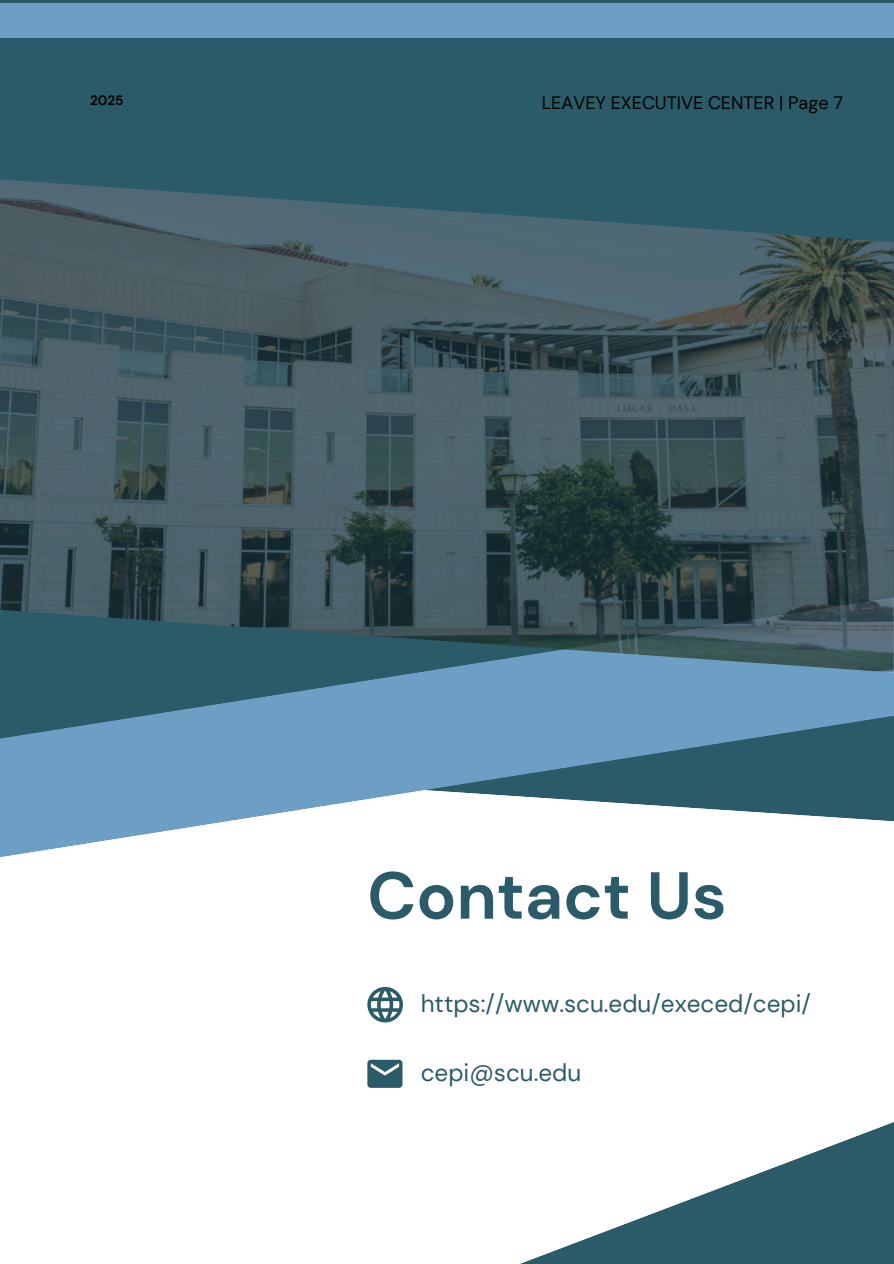
<style>
.page{position:relative;width:894px;height:1264px;background:#fff}
.page>*{position:absolute;margin:0;border:0;box-sizing:border-box;transform-origin:0 0}
.t1{font:700 66.3px "DM Sans";color:#2b5b69}
.t2{font:24.15px "DM Sans";color:#2b5b69}
.t3{font:18px "DM Sans";color:#000}
.t4{font:700 13.5px "DM Sans";color:#000001}
</style>
<div class="page">
<div style="left:0;top:0;width:893px;height:179px;background:#2b5b69"></div>
<svg style="left:367px;top:986px;width:526px;height:277px"></svg>
<div style="left:0;top:4px;width:893px;height:34px;background:#6d9ec3"></div>
<svg style="left:0;top:672px;width:893px;height:186px;fill:#6d9ec3"></svg>
<img style="left:0;top:179px;width:893px;height:493px">
<p class="t4" style="left:90px;top:92px;width:35px">2025</p>
<h1 class="t3" style="left:541px;top:91px;width:302px">LEAVEY EXECUTIVE CENTER | Page 7</h1>
<p class="t1" style="left:367px;top:852px;width:361px">Contact Us</p>
<h3 class="t2" style="left:420px;top:988px;width:391px">https://www.scu.edu/execed/cepi/</h3>
<p class="t2" style="left:420px;top:1057px;width:162px">cepi@scu.edu</p>
</div>
